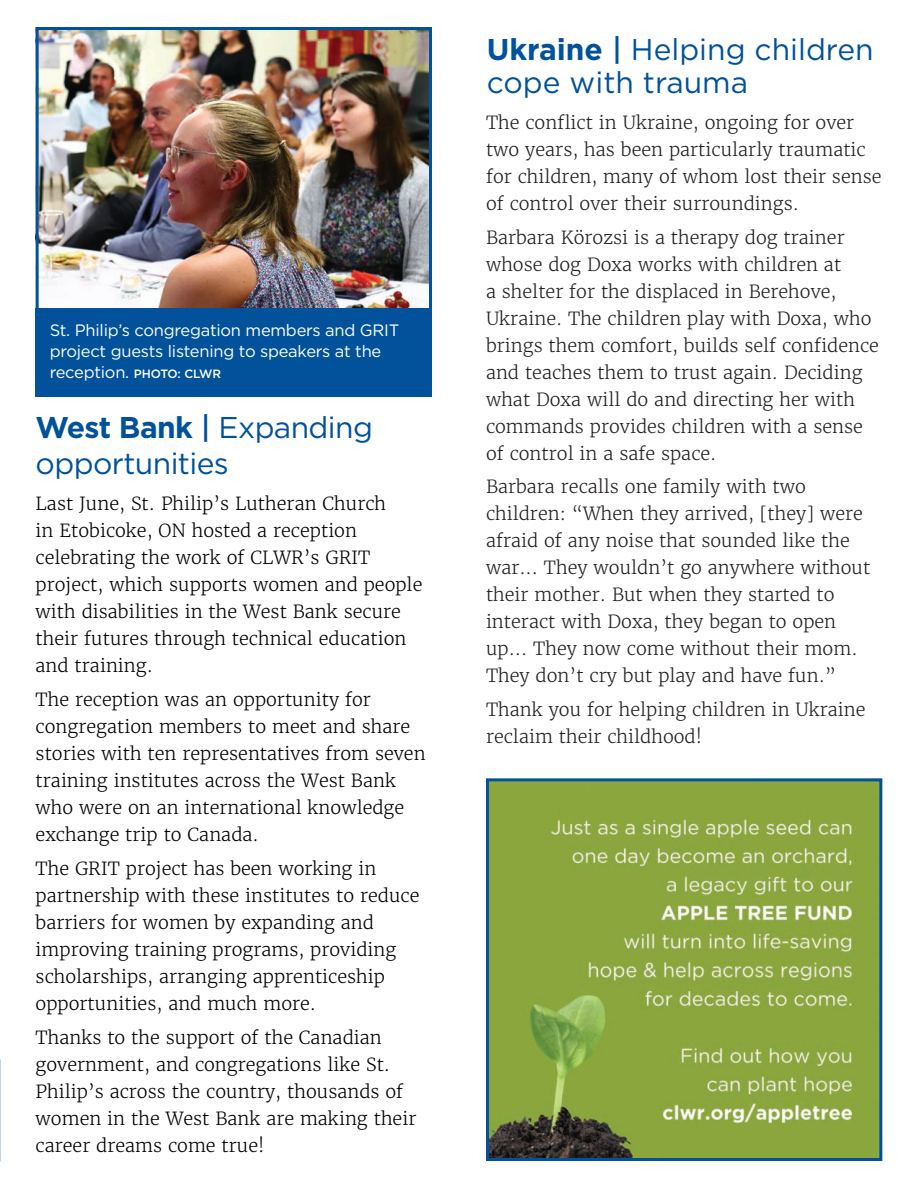
<style>
.page{position:relative;width:918px;height:1188px;background:#fff}
.page>*{position:absolute;margin:0;border:0;box-sizing:border-box;transform-origin:0 0}
.t1{font:30px/33px "Gotham";letter-spacing:-.015em;color:#01529b}
.Body{font:300 18px/27px "Merriweather";color:#231f20}
.Body-2{font:300 18px/27px "Merriweather";color:#000}
.t2{font:16.5px/21px "Gotham";letter-spacing:-.015em;color:#fff}
.s1{font-weight:500;font-size:12px}
.s2{font-weight:700}
.s3{font-weight:500}
</style>
<div class="page">
<img style="left:40px;top:31px;width:388px;height:277px">
<div style="left:36px;top:27px;width:396px;height:354px;border:3px solid #01529b"></div>
<div style="left:36px;top:308px;width:396px;height:88px;background:#01529b"></div>
<img style="left:490px;top:782px;width:388px;height:375px">
<div style="left:486px;top:778px;width:396px;height:383px;border:3px solid #01529b"></div>
<p class="t2" style="left:50px;top:319px;width:351px">St. Philip’s congregation members and GRIT project guests listening to speakers at the reception. <span class="s1">PHOTO: CLWR</span></p>
<p class="t1" style="left:36px;top:408px;width:339px;line-height:36px"><span class="s2">West Bank</span> <span class="s3">|</span> Expanding opportunities</p>
<p class="Body-2" style="left:36px;top:490px;width:388px">Last June, St. Philip’s Lutheran Church<br>in Etobicoke, ON hosted a reception celebrating the work of CLWR’s GRIT project, which supports women and people with disabilities in the West Bank secure their futures through technical education and training.</p>
<p class="Body-2" style="left:36px;top:686px;width:392px">The reception was an opportunity for congregation members to meet and share stories with ten representatives from seven training institutes across the West Bank who were on an international knowledge exchange trip to Canada.</p>
<p class="Body-2" style="left:36px;top:855px;width:385px">The GRIT project has been working in partnership with these institutes to reduce barriers for women by expanding and improving training programs, providing scholarships, arranging apprenticeship opportunities, and much more.</p>
<p class="Body-2" style="left:36px;top:1024px;width:382px">Thanks to the support of the Canadian government, and congregations like St.<br>Philip’s across the country, thousands of women in the West Bank are making their career dreams come true!</p>
<p class="t1" style="left:487px;top:32px;width:388px"><span class="s2">Ukraine</span> <span class="s3">|</span> Helping children cope with trauma</p>
<p class="Body" style="left:486px;top:109px;width:397px">The conflict in Ukraine, ongoing for over two years, has been particularly traumatic for children, many of whom lost their sense of control over their surroundings.</p>
<p class="Body" style="left:486px;top:224px;width:395px">Barbara Körozsi is a therapy dog trainer whose dog Doxa works with children at<br>a shelter for the displaced in Berehove, Ukraine. The children play with Doxa, who brings them comfort, builds self confidence and teaches them to trust again. Deciding what Doxa will do and directing her with commands provides children with a sense of control in a safe space.</p>
<p class="Body" style="left:486px;top:474px;width:386px">Barbara recalls one family with two children: “When they arrived, [they] were afraid of any noise that sounded like the war... They wouldn’t go anywhere without their mother. But when they started to interact with Doxa, they began to open up... They now come without their mom.<br>They don’t cry but play and have fun.”</p>
<p class="Body" style="left:486px;top:696px;width:381px">Thank you for helping children in Ukraine reclaim their childhood!</p>
</div>
